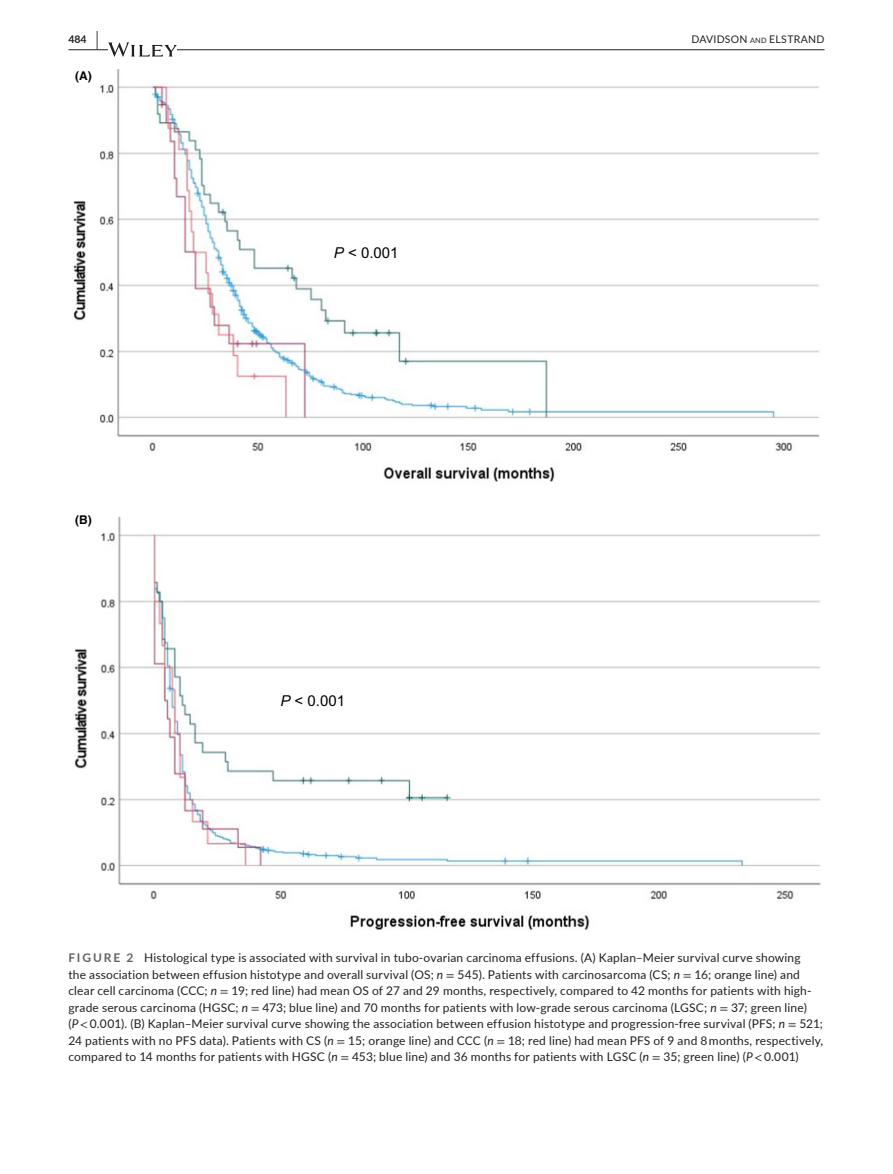
<style>
.page{position:relative;width:893px;height:1174px;background:#fff}
.page>*{position:absolute;margin:0;border:0;box-sizing:border-box;transform-origin:0 0}
.t1{font:15px "Arial";color:#000}
.t2{font:12px/16.5px "Lato";letter-spacing:.015em;color:#231f20}
.t3{font:700 12px "Helvetica";color:#000}
.t4{font:10.5px "Lato";letter-spacing:.02em;color:#231f20}
.t5{font:700 10.5px "Lato";color:#231f20}
.s1{font-size:19.5px}
.s2{font-size:7.35px}
.s3{font-style:italic}
.s4{font-weight:700;color:#636366}
.s5{font-family:"STIX"}
</style>
<div class="page">
<hr style="left:68px;top:49px;width:756px;height:1px;background:#231f20">
<svg style="left:108px;top:42px;width:69px;height:15px"></svg>
<img style="left:73px;top:69px;width:748px;height:861px">
<p class="t5" style="left:68px;top:31px;width:31px">484 <span class="s1">|</span></p>
<p class="t4" style="left:691px;top:31px;width:134px">DAVIDSON <span class="s2">and</span> ELSTRAND</p>
<p class="t3" style="left:75px;top:69px;width:18px">(A)</p>
<p class="t3" style="left:75px;top:512px;width:18px">(B)</p>
<p class="t1" style="left:334px;top:242px;width:66px"><span class="s3">P</span> &lt; 0.001</p>
<p class="t1" style="left:280px;top:690px;width:66px"><span class="s3">P</span> &lt; 0.001</p>
<p class="t2" style="left:68px;top:949px;width:756px"><span class="s4">FIGURE 2</span> Histological type is associated with survival in tubo-ovarian carcinoma effusions. (A) Kaplan–Meier survival curve showing<br>the association between effusion histotype and overall survival (OS; <span class="s3">n</span> <span class="s5">=</span> 545). Patients with carcinosarcoma (CS; <span class="s3">n</span> <span class="s5">=</span> 16; orange line) and clear cell carcinoma (CCC; <span class="s3">n</span> <span class="s5">=</span> 19; red line) had mean OS of 27 and 29 months, respectively, compared to 42 months for patients with high&shy;grade serous carcinoma (HGSC; <span class="s3">n</span> <span class="s5">=</span> 473; blue line) and 70 months for patients with low-grade serous carcinoma (LGSC; <span class="s3">n</span> <span class="s5">=</span> 37; green line) (<span class="s3">P</span><span class="s5">&lt;</span> 0.001). (B) Kaplan–Meier survival curve showing the association between effusion histotype and progression-free survival (PFS; <span class="s3">n</span> <span class="s5">=</span> 521; 24 patients with no PFS data). Patients with CS (<span class="s3">n</span> <span class="s5">=</span> 15; orange line) and CCC (<span class="s3">n</span> <span class="s5">=</span> 18; red line) had mean PFS of 9 and 8 months, respectively, compared to 14 months for patients with HGSC (<span class="s3">n</span> <span class="s5">=</span> 453; blue line) and 36 months for patients with LGSC (<span class="s3">n</span> <span class="s5">=</span> 35; green line) (<span class="s3">P</span><span class="s5">&lt;</span> 0.001)</p>
</div>
